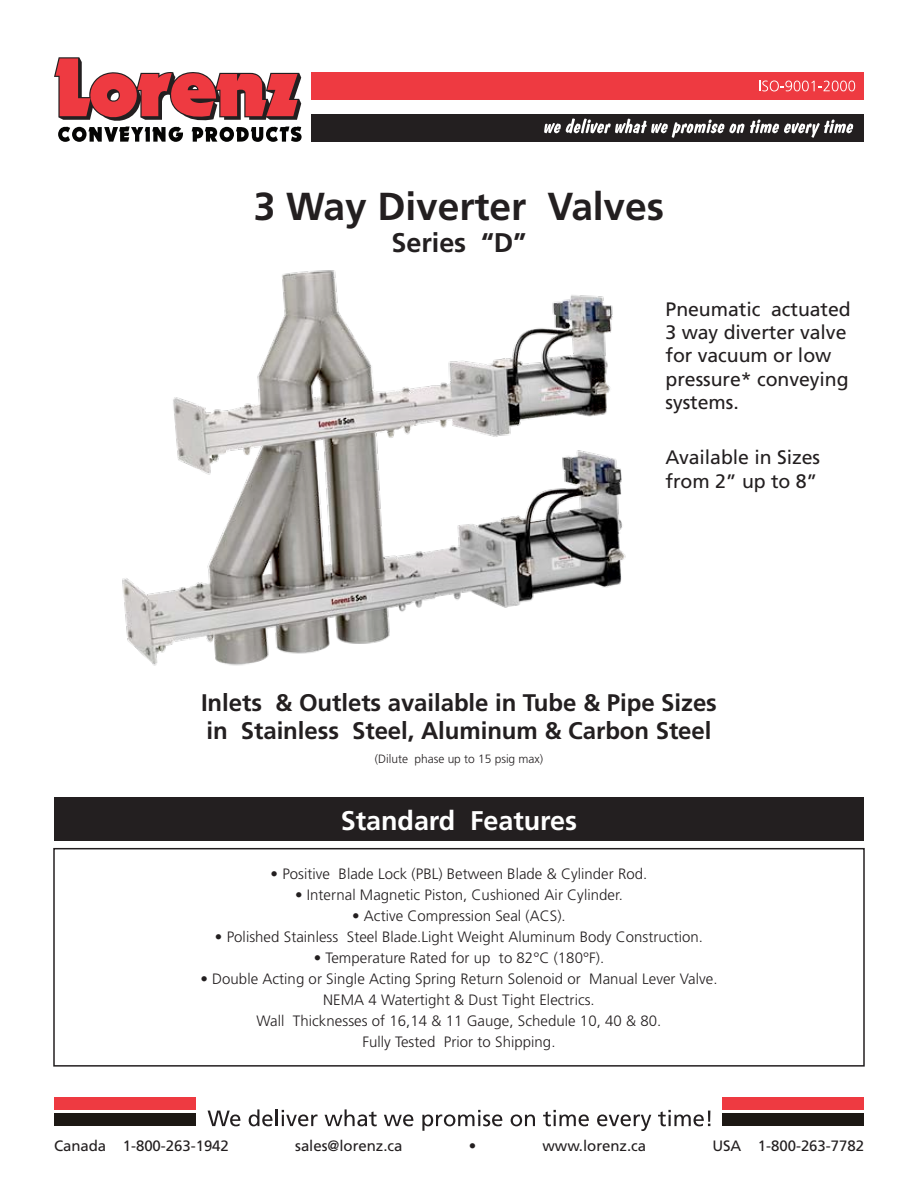
<style>
.page{position:relative;width:918px;height:1188px;background:#fff}
.page>*{position:absolute;margin:0;border:0;box-sizing:border-box;transform-origin:0 0}
.t1{font:700 39px "Frutiger";letter-spacing:-.005em;color:#231f20}
.t2{font:700 27px "Frutiger";letter-spacing:-.005em;color:#fff}
.t3{font:700 27px "Frutiger";letter-spacing:-.005em;color:#231f20}
.t4{font:700 24px/28.8px "Frutiger";letter-spacing:-.005em;color:#231f20}
.t5{font:19.5px/23.4px "Frutiger";letter-spacing:-.005em;color:#231f20}
.t6{font:300 15px/21px "Frutiger";letter-spacing:.005em;color:#231f20;text-align:center}
.t7{font:15px "Frutiger";letter-spacing:-.005em;color:#231f20}
.t8{font:300 12px "Frutiger";letter-spacing:-.005em;color:#231f20}
</style>
<div class="page">
<div style="left:311px;top:73px;width:553px;height:27px;background:#ee3a41"></div>
<div style="left:311px;top:115px;width:553px;height:27px;background:#231f20"></div>
<svg style="left:759px;top:81px;width:96px;height:10px"></svg>
<svg style="left:544px;top:119px;width:309px;height:19px"></svg>
<svg style="left:54px;top:57px;width:248px;height:85px"></svg>
<div style="left:54px;top:1097px;width:142px;height:13px;background:#ee3a41"></div>
<div style="left:54px;top:1114px;width:142px;height:12px;background:#1d1814"></div>
<div style="left:722px;top:1097px;width:142px;height:13px;background:#ee3a41"></div>
<div style="left:722px;top:1114px;width:142px;height:12px;background:#1d1814"></div>
<svg style="left:208px;top:1111px;width:32px;height:15px"></svg>
<svg style="left:249px;top:1109px;width:69px;height:17px"></svg>
<svg style="left:325px;top:1109px;width:52px;height:17px"></svg>
<svg style="left:384px;top:1114px;width:29px;height:12px"></svg>
<svg style="left:422px;top:1110px;width:80px;height:21px"></svg>
<svg style="left:511px;top:1114px;width:24px;height:12px"></svg>
<svg style="left:543px;top:1110px;width:46px;height:16px"></svg>
<svg style="left:597px;top:1114px;width:54px;height:17px"></svg>
<svg style="left:658px;top:1110px;width:52px;height:16px"></svg>
<img style="left:122px;top:270px;width:504px;height:396px">
<div style="left:54px;top:798px;width:810px;height:43px;background:#231f20"></div>
<div style="left:53px;top:848px;width:812px;height:219px;border:2px solid #231f20"></div>
<h1 class="t1" style="left:254px;top:183px;width:412px">3 Way Diverter Valves</h1>
<h2 class="t3" style="left:392px;top:227px;width:136px">Series “D”</h2>
<h3 class="t5" style="left:666px;top:297px;width:187px">Pneumatic actuated<br>3 way diverter valve for vacuum or low pressure* conveying systems.</h3>
<h3 class="t5" style="left:666px;top:446px;width:156px">Available in Sizes from 2” up to 8”</h3>
<h3 class="t4" style="left:201px;top:688px;width:517px">Inlets &amp; Outlets available in Tube &amp; Pipe Sizes in Stainless Steel, Aluminum &amp; Carbon Steel</h3>
<p class="t8" style="left:375px;top:752px;width:170px">(Dilute phase up to 15 psig max)</p>
<h2 class="t2" style="left:341px;top:804px;width:238px">Standard Features</h2>
<p class="t6" style="left:271px;top:863px;width:378px">• Positive Blade Lock (PBL) Between Blade &amp; Cylinder Rod.</p>
<p class="t6" style="left:295px;top:884px;width:329px">• Internal Magnetic Piston, Cushioned Air Cylinder.</p>
<p class="t6" style="left:352px;top:905px;width:215px">• Active Compression Seal (ACS).</p>
<p class="t6" style="left:215px;top:926px;width:490px">• Polished Stainless Steel Blade.Light Weight Aluminum Body Construction.</p>
<p class="t6" style="left:314px;top:947px;width:292px">• Temperature Rated for up to 82°C (180°F).</p>
<p class="t6" style="left:200px;top:968px;width:519px">• Double Acting or Single Acting Spring Return Solenoid or Manual Lever Valve.<br>NEMA 4 Watertight &amp; Dust Tight Electrics.<br>Wall Thicknesses of 16,14 &amp; 11 Gauge, Schedule 10, 40 &amp; 80.<br>Fully Tested Prior to Shipping.</p>
<p class="t7" style="left:54px;top:1137px;width:176px">Canada 1-800-263-1942</p>
<p class="t7" style="left:295px;top:1137px;width:109px">sales@lorenz.ca</p>
<p class="t7" style="left:469px;top:1137px;width:9px">•</p>
<p class="t7" style="left:542px;top:1137px;width:105px">www.lorenz.ca</p>
<p class="t7" style="left:712px;top:1137px;width:153px">USA 1-800-263-7782</p>
</div>
